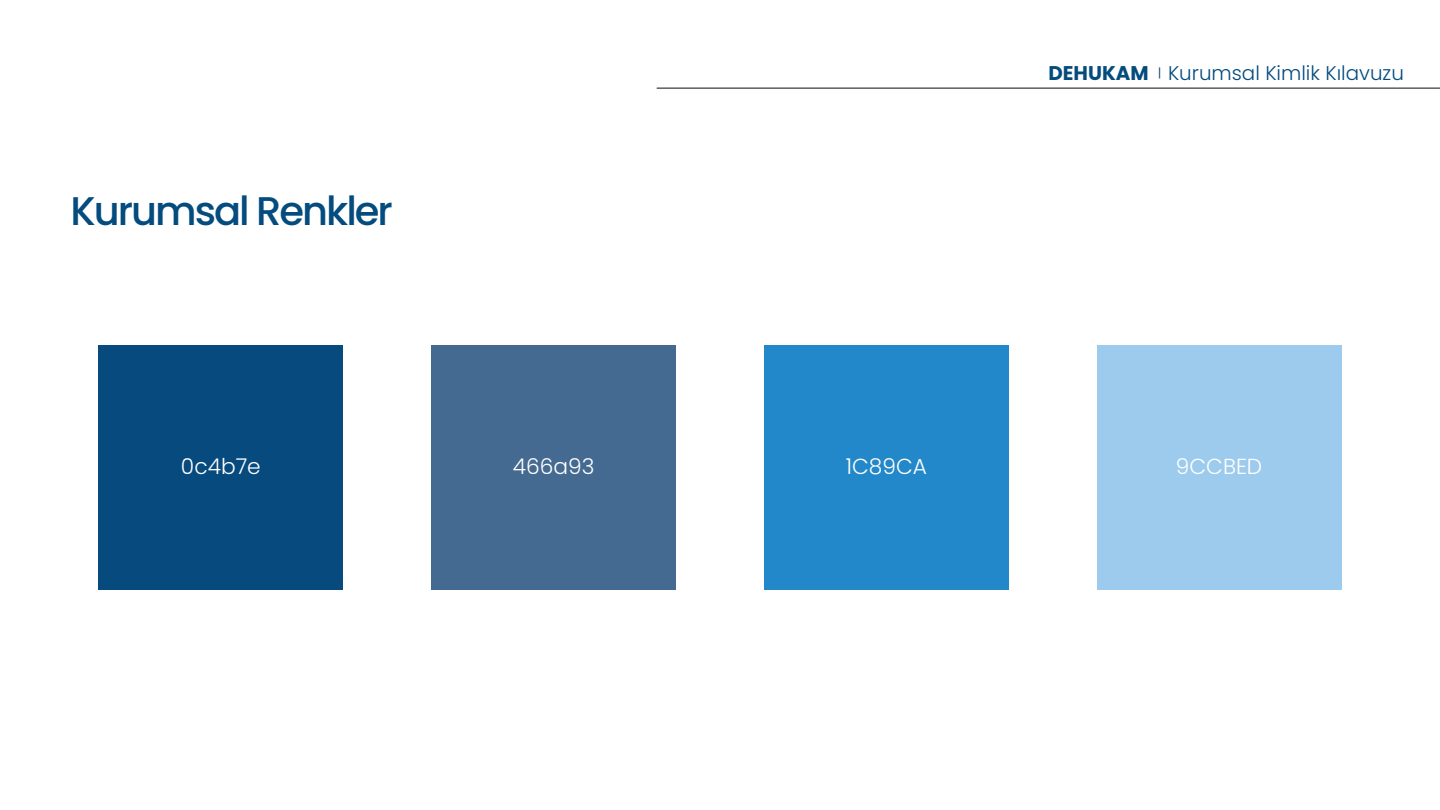
<style>
.page{position:relative;width:1440px;height:810px;background:#fff}
.page>*{position:absolute;margin:0;border:0;box-sizing:border-box;transform-origin:0 0}
.t1{font:500 40.05px "Poppins";letter-spacing:-.05em;color:#044b7e}
.t2{font:300 21.75px "Poppins";color:#fff}
.t3{font:300 19.8px "Poppins";color:#044b7e}
.s1{font-weight:700}
.s2{font-weight:700;font-size:11.77px}
</style>
<div class="page">
<hr style="left:657px;top:88px;width:783px;height:1px;background:#231f20">
<div style="left:764px;top:345px;width:245px;height:244px;background:#2388c9"></div>
<div style="left:431px;top:345px;width:245px;height:244px;background:#446a92"></div>
<div style="left:99px;top:345px;width:244px;height:244px;background:#074a7e"></div>
<div style="left:1097px;top:345px;width:244px;height:244px;background:#9ccbed"></div>
<h1 class="t1" style="left:71px;top:188px;width:324px">Kurumsal Renkler</h1>
<p class="t3" style="left:1048px;top:62px;width:357px"><span class="s1">DEHUKAM</span> <span class="s2">|</span> Kurumsal Kimlik Kılavuzu</p>
<p class="t2" style="left:181px;top:454px;width:81px">0c4b7e</p>
<p class="t2" style="left:513px;top:454px;width:83px">466a93</p>
<p class="t2" style="left:846px;top:454px;width:83px">1C89CA</p>
<p class="t2" style="left:1176px;top:454px;width:88px">9CCBED</p>
</div>
